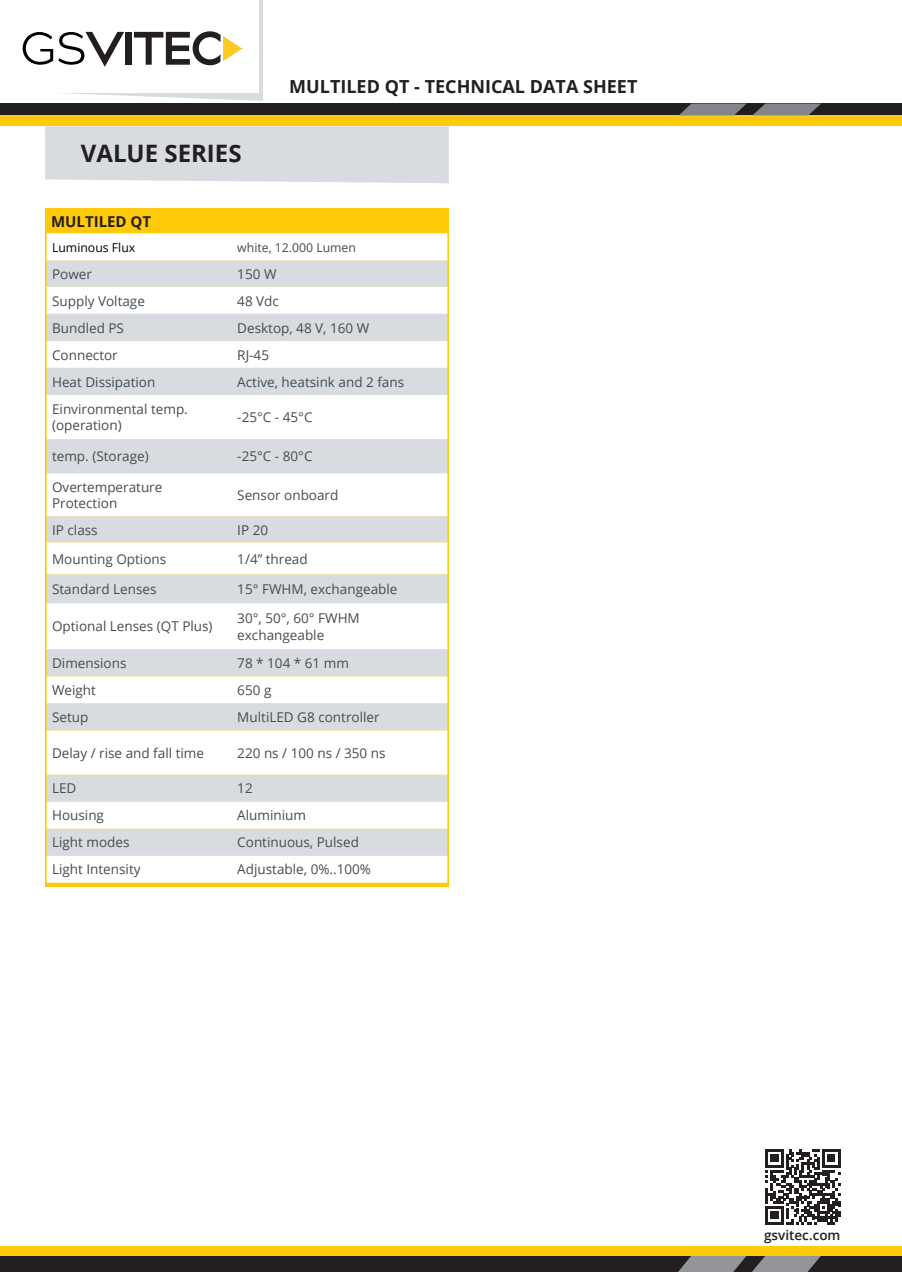
<style>
.page{position:relative;width:902px;height:1272px;background:#fff}
.page>*{position:absolute;margin:0;border:0;box-sizing:border-box;transform-origin:0 0}
.t1{font:700 24px "Open Sans";color:#231f20}
.t2{font:700 18px "Open Sans";color:#231f20}
.t3{font:700 15px "Open Sans";color:#231f20}
.t4{font:13.5px/16.2px "Open Sans";color:#454c50}
.t5{font:600 13.5px "Open Sans";color:#231f20}
.t6{font:12.3px "Open Sans";color:#434a50}
.t7{font:12.3px "Open Sans";color:#000}
</style>
<div class="page">
<svg style="left:22px;top:0;width:241px;height:101px"></svg>
<img style="left:223px;top:36px;width:19px;height:25px">
<svg style="left:765px;top:1149px;width:75px;height:75px"></svg>
<div style="left:0;top:1255px;width:901px;height:16px;background:#231f20"></div>
<div style="left:0;top:1246px;width:901px;height:9px;background:#feca0a"></div>
<svg style="left:678px;top:1255px;width:142px;height:16px"></svg>
<div style="left:45px;top:126px;width:404px;height:57px;background:#d8dce0"></div>
<div style="left:0;top:115px;width:901px;height:11px;background:#feca0a"></div>
<div style="left:45px;top:209px;width:404px;height:678px;background:#feca0a"></div>
<div style="left:0;top:103px;width:901px;height:12px;background:#231f20"></div>
<svg style="left:679px;top:103px;width:67px;height:12px"></svg>
<svg style="left:753px;top:103px;width:68px;height:12px"></svg>
<svg style="left:47px;top:233px;width:400px;height:28px;background:#fefdfa"></svg>
<svg style="left:47px;top:261px;width:400px;height:134px;background:#e7e9eb"></svg>
<svg style="left:47px;top:395px;width:400px;height:487px;background:#eff0f1"></svg>
<h1 class="t1" style="left:81px;top:136px;width:162px">VALUE SERIES</h1>
<p class="t3" style="left:51px;top:211px;width:102px">MULTILED QT</p>
<h2 class="t2" style="left:289px;top:73px;width:349px">MULTILED QT - TECHNICAL DATA SHEET</h2>
<p class="t7" style="left:52px;top:239px;width:85px">Luminous Flux</p>
<p class="t6" style="left:237px;top:239px;width:120px">white, 12.000 Lumen</p>
<p class="t4" style="left:52px;top:265px;width:41px">Power</p>
<p class="t4" style="left:237px;top:265px;width:41px">150 W</p>
<p class="t4" style="left:52px;top:292px;width:94px">Supply Voltage</p>
<p class="t4" style="left:237px;top:292px;width:43px">48 Vdc</p>
<p class="t4" style="left:52px;top:319px;width:73px">Bundled PS</p>
<p class="t4" style="left:237px;top:319px;width:133px">Desktop, 48 V, 160 W</p>
<p class="t4" style="left:52px;top:346px;width:67px">Connector</p>
<p class="t4" style="left:237px;top:346px;width:33px">RJ-45</p>
<p class="t4" style="left:52px;top:373px;width:105px">Heat Dissipation</p>
<p class="t4" style="left:237px;top:373px;width:168px">Active, heatsink and 2 fans</p>
<p class="t4" style="left:52px;top:401px;width:137px">Einvironmental temp. (operation)</p>
<p class="t4" style="left:237px;top:409px;width:77px">-25°C - 45°C</p>
<p class="t4" style="left:52px;top:448px;width:98px">temp. (Storage)</p>
<p class="t4" style="left:237px;top:448px;width:77px">-25°C - 80°C</p>
<p class="t4" style="left:52px;top:478px;width:112px">Overtemperature<br>Protection</p>
<p class="t4" style="left:237px;top:486px;width:103px">Sensor onboard</p>
<p class="t4" style="left:52px;top:521px;width:47px">IP class</p>
<p class="t4" style="left:237px;top:521px;width:32px">IP 20</p>
<p class="t4" style="left:52px;top:550px;width:116px">Mounting Options</p>
<p class="t4" style="left:237px;top:550px;width:72px">1/4’’ thread</p>
<p class="t4" style="left:52px;top:580px;width:106px">Standard Lenses</p>
<p class="t4" style="left:237px;top:580px;width:162px">15° FWHM, exchangeable</p>
<p class="t4" style="left:52px;top:618px;width:162px">Optional Lenses (QT Plus)</p>
<p class="t4" style="left:237px;top:610px;width:124px">30°, 50°, 60° FWHM exchangeable</p>
<p class="t4" style="left:52px;top:654px;width:76px">Dimensions</p>
<p class="t4" style="left:237px;top:654px;width:113px">78 * 104 * 61 mm</p>
<p class="t4" style="left:52px;top:681px;width:45px">Weight</p>
<p class="t4" style="left:237px;top:681px;width:36px">650 g</p>
<p class="t4" style="left:52px;top:708px;width:38px">Setup</p>
<p class="t4" style="left:237px;top:708px;width:144px">MultiLED G8 controller</p>
<p class="t4" style="left:52px;top:744px;width:153px">Delay / rise and fall time</p>
<p class="t4" style="left:237px;top:744px;width:150px">220 ns / 100 ns / 350 ns</p>
<p class="t4" style="left:52px;top:780px;width:26px">LED</p>
<p class="t4" style="left:237px;top:780px;width:17px">12</p>
<p class="t4" style="left:52px;top:807px;width:53px">Housing</p>
<p class="t4" style="left:237px;top:807px;width:70px">Aluminium</p>
<p class="t4" style="left:52px;top:834px;width:79px">Light modes</p>
<p class="t4" style="left:237px;top:834px;width:123px">Continuous, Pulsed</p>
<p class="t4" style="left:52px;top:861px;width:90px">Light Intensity</p>
<p class="t4" style="left:237px;top:861px;width:135px">Adjustable, 0%..100%</p>
<p class="t5" style="left:764px;top:1225px;width:78px">gsvitec.com</p>
</div>
